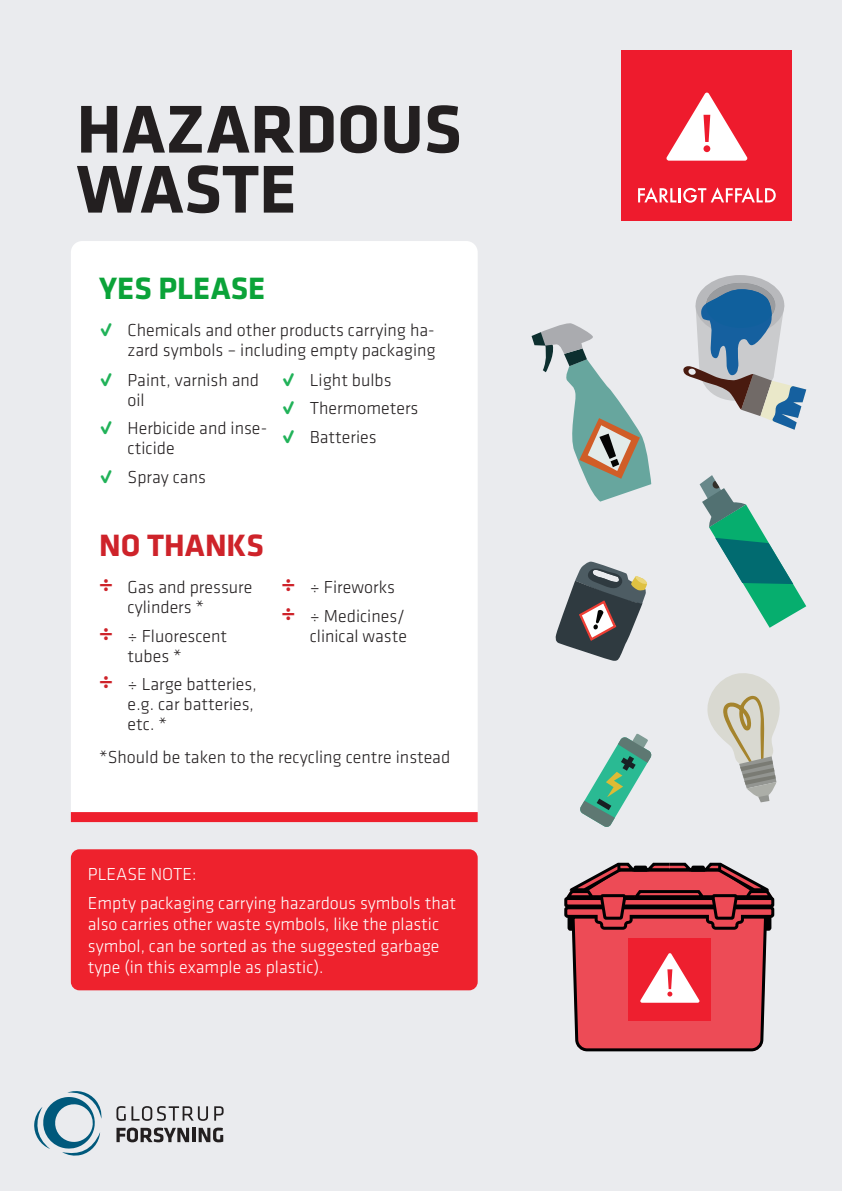
<style>
.page{position:relative;width:842px;height:1191px;background:#eaebee}
.page>*{position:absolute;margin:0;border:0;box-sizing:border-box;transform-origin:0 0}
.H1__fraktion_lille{font:700 70px "Klavika";color:#231f20}
.Ja_tak_H{font:700 32px "Klavika";color:#0ba339}
.Nej_tak_H{font:700 32px "Klavika";color:#ce232a}
.Brød_i_boks_u_baseli{font:300 18px/21.6px "Klavika";color:#fff}
.Ja_tak_bullets{font:300 18px/20px "Klavika";color:#231f20}
.Nej_tak_bullets{font:300 18px/20px "Klavika";color:#231f20}
.s1{font-family:"Netto OT";font-weight:900;color:#21b259}
.s2{font-family:"Lato";font-weight:700;font-size:24px;color:#ce232a}
</style>
<div class="page">
<div style="left:71px;top:241px;width:407px;height:571px;background:#fff"></div>
<svg style="left:116px;top:1106px;width:92px;height:14px"></svg>
<svg style="left:214px;top:1106px;width:10px;height:14px"></svg>
<svg style="left:116px;top:1127px;width:73px;height:15px"></svg>
<hr style="left:192px;top:1127px;width:3px;height:15px;background:#231f20">
<svg style="left:199px;top:1127px;width:24px;height:15px"></svg>
<svg style="left:34px;top:1091px;width:68px;height:65px"></svg>
<div style="left:622px;top:50px;width:170px;height:170px;background:#ee1b2d"></div>
<svg style="left:638px;top:92px;width:138px;height:111px"></svg>
<div style="left:71px;top:812px;width:407px;height:10px;background:#ee1f2d"></div>
<div style="left:71px;top:849px;width:407px;height:141px;background:#ee222d;border-radius:9px"></div>
<svg style="left:564px;top:862px;width:211px;height:190px;background:#c9525b"></svg>
<svg style="left:580px;top:733px;width:72px;height:94px"></svg>
<svg style="left:707px;top:673px;width:73px;height:129px"></svg>
<div style="left:696px;top:275px;width:88px;height:61px;background:#b8b9bc;border-radius:50%"></div>
<div style="left:706px;top:283px;width:69px;height:45px;background:#9a9c9f;border-radius:50%"></div>
<svg style="left:683px;top:289px;width:123px;height:141px"></svg>
<svg style="left:555px;top:561px;width:92px;height:100px"></svg>
<svg style="left:700px;top:475px;width:106px;height:153px"></svg>
<svg style="left:531px;top:323px;width:120px;height:178px"></svg>
<p class="H1__fraktion_lille" style="left:77px;top:91px;width:387px">HAZARDOUS</p>
<p class="H1__fraktion_lille" style="left:77px;top:151px;width:222px">WASTE</p>
<h2 class="Ja_tak_H" style="left:99px;top:271px;width:168px">YES PLEASE</h2>
<p class="Ja_tak_bullets" style="left:99px;top:320px;width:338px;text-align:right"><span class="s1">✓</span> Chemicals and other products carrying ha&shy;zard symbols – including empty packaging</p>
<p class="Ja_tak_bullets" style="left:128px;top:370px;width:133px;text-indent:-28px"><span class="s1">✓</span> Paint, varnish and oil</p>
<p class="Ja_tak_bullets" style="left:128px;top:418px;width:141px;text-indent:-28px"><span class="s1">✓</span> Herbicide and inse&shy;cticide</p>
<p class="Ja_tak_bullets" style="left:99px;top:467px;width:108px"><span class="s1">✓</span> Spray cans</p>
<p class="Ja_tak_bullets" style="left:281px;top:370px;width:112px"><span class="s1">✓</span> Light bulbs</p>
<p class="Ja_tak_bullets" style="left:281px;top:398px;width:139px"><span class="s1">✓</span> Thermometers</p>
<p class="Ja_tak_bullets" style="left:281px;top:427px;width:97px"><span class="s1">✓</span> Batteries</p>
<h2 class="Nej_tak_H" style="left:99px;top:527px;width:166px">NO THANKS</h2>
<p class="Nej_tak_bullets" style="left:128px;top:577px;width:126px;text-indent:-28px"><span class="s2">÷</span> Gas and pressure cylinders *</p>
<p class="Nej_tak_bullets" style="left:128px;top:626px;width:101px;text-indent:-28px"><span class="s2">÷</span> ÷ Fluorescent tubes *</p>
<p class="Nej_tak_bullets" style="left:128px;top:674px;width:131px;text-indent:-28px"><span class="s2">÷</span> ÷ Large batteries, e.g. car batteries, etc. *</p>
<p class="Nej_tak_bullets" style="left:281px;top:577px;width:115px"><span class="s2">÷</span> ÷ Fireworks</p>
<p class="Nej_tak_bullets" style="left:281px;top:606px;width:127px;text-align:right"><span class="s2">÷</span> ÷ Medicines/ clinical waste</p>
<p class="Nej_tak_bullets" style="left:99px;top:747px;width:353px">*Should be taken to the recycling centre instead</p>
<p class="Brød_i_boks_u_baseli" style="left:88px;top:863px;width:110px">PLEASE NOTE:</p>
<p class="Brød_i_boks_u_baseli" style="left:88px;top:892px;width:370px">Empty packaging carrying hazardous symbols that also carries other waste symbols, like the plastic symbol, can be sorted as the suggested garbage type (in this example as plastic).</p>
</div>
